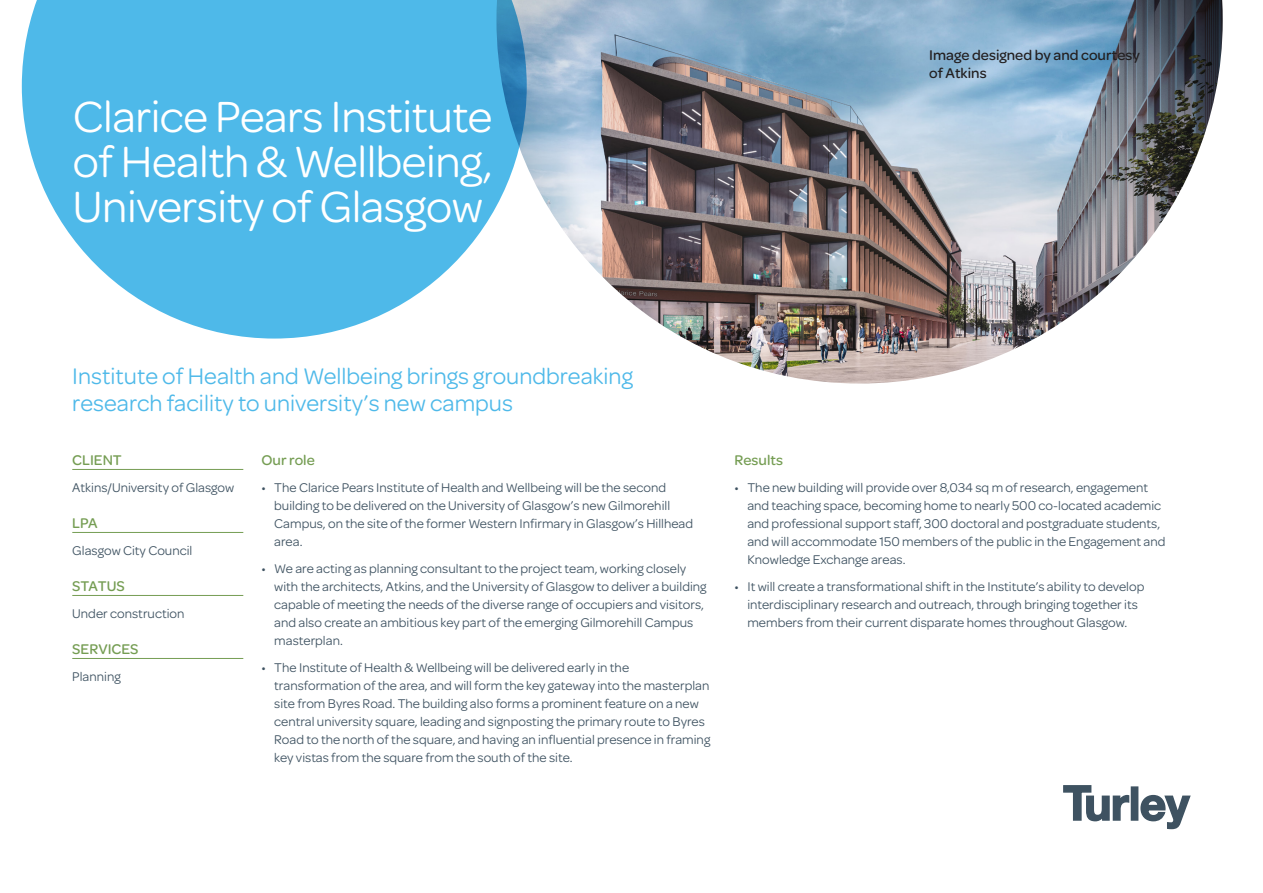
<style>
.page{position:relative;width:1263px;height:893px;background:#fff}
.page>*{position:absolute;margin:0;border:0;box-sizing:border-box;transform-origin:0 0}
.Project_Title_or_Nam{font:46.5px/45px "Omnes";letter-spacing:-.01em;color:#fff;text-align:justify}
.Pull_Intro{font:24px/27px "Omnes";color:#4eb9e9}
.Tertiary{font:500 15px "Omnes";color:#759d53}
.Tertiary-2{font:500 15px/18px "Omnes";color:#231f20}
.Body{font:13.5px/18px "Omnes";color:#3e5261}
</style>
<div class="page">
<img style="left:527px;top:0;width:696px;height:384px">
<svg style="left:22px;top:0;width:505px;height:339px;fill:#4eb9e9"></svg>
<svg style="left:1063px;top:785px;width:67px;height:37px"></svg>
<div style="left:1131px;top:786px;width:7px;height:35px;background:#3e5261"></div>
<svg style="left:1140px;top:794px;width:51px;height:36px"></svg>
<hr style="left:72px;top:469px;width:171px;height:1px;background:#759d53">
<hr style="left:72px;top:532px;width:171px;height:1px;background:#759d53">
<hr style="left:72px;top:595px;width:171px;height:1px;background:#759d53">
<hr style="left:72px;top:658px;width:171px;height:1px;background:#759d53">
<p class="Project_Title_or_Nam" style="left:73px;top:91px;width:421px">Clarice Pears Institute of Health &amp; Wellbeing, University of Glasgow</p>
<p class="Tertiary-2" style="left:929px;top:45px;width:212px">Image designed by and courtesy of Atkins</p>
<p class="Pull_Intro" style="left:72px;top:361px;width:562px">Institute of Health and Wellbeing brings groundbreaking research facility to university’s new campus</p>
<p class="Tertiary" style="left:261px;top:449px;width:55px">Our role</p>
<p class="Body" style="left:274px;top:477px;width:420px;text-indent:-13px">• The Clarice Pears Institute of Health and Wellbeing will be the second building to be delivered on the University of Glasgow’s new Gilmorehill Campus, on the site of the former Western Infirmary in Glasgow’s Hillhead area.</p>
<p class="Body" style="left:274px;top:558px;width:434px;text-indent:-13px">• We are acting as planning consultant to the project team, working closely with the architects, Atkins, and the University of Glasgow to deliver a building capable of meeting the needs of the diverse range of occupiers and visitors, and also create an ambitious key part of the emerging Gilmorehill Campus masterplan.</p>
<p class="Body" style="left:274px;top:657px;width:438px;text-indent:-13px">• The Institute of Health &amp; Wellbeing will be delivered early in the transformation of the area, and will form the key gateway into the masterplan site from Byres Road. The building also forms a prominent feature on a new central university square, leading and signposting the primary route to Byres Road to the north of the square, and having an influential presence in framing key vistas from the square from the south of the site.</p>
<p class="Tertiary" style="left:72px;top:449px;width:51px">CLIENT</p>
<p class="Body" style="left:72px;top:477px;width:164px">Atkins/University of Glasgow</p>
<p class="Tertiary" style="left:72px;top:512px;width:27px">LPA</p>
<p class="Body" style="left:72px;top:540px;width:122px">Glasgow City Council</p>
<p class="Tertiary" style="left:72px;top:575px;width:54px">STATUS</p>
<p class="Body" style="left:72px;top:603px;width:114px">Under construction</p>
<p class="Tertiary" style="left:72px;top:638px;width:68px">SERVICES</p>
<p class="Body" style="left:72px;top:666px;width:50px">Planning</p>
<p class="Tertiary" style="left:735px;top:449px;width:50px">Results</p>
<p class="Body" style="left:747px;top:477px;width:420px;text-indent:-13px">• The new building will provide over 8,034 sq m of research, engagement and teaching space, becoming home to nearly 500 co-located academic and professional support staff, 300 doctoral and postgraduate students, and will accommodate 150 members of the public in the Engagement and Knowledge Exchange areas.</p>
<p class="Body" style="left:735px;top:576px;width:411px;text-align:center">• It will create a transformational shift in the Institute’s ability to develop interdisciplinary research and outreach, through bringing together its members from their current disparate homes throughout Glasgow.</p>
</div>
